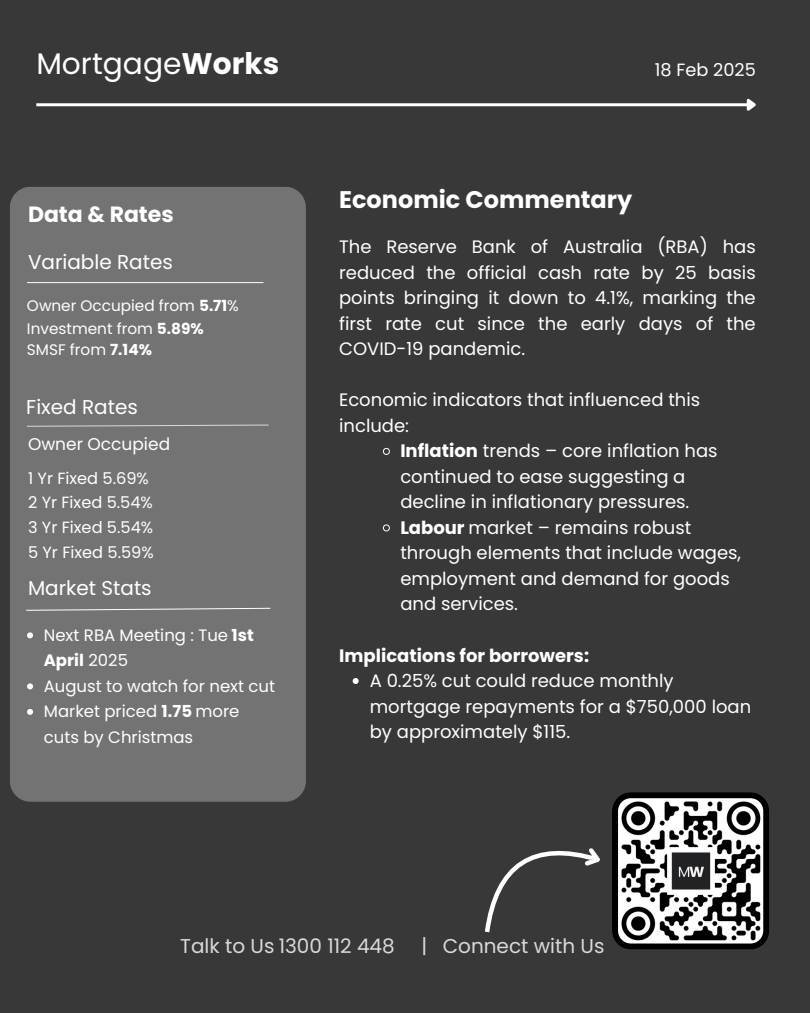
<style>
.page{position:relative;width:810px;height:1013px;background:#fff}
.page>*{position:absolute;margin:0;border:0;box-sizing:border-box;transform-origin:0 0}
.t1{font:29.7px "Poppins";color:#fff}
.t2{font:700 24px "Poppins";color:#fff}
.t3{font:700 22px "Poppins";color:#fff}
.t4{font:20px "Poppins";color:#fff}
.t5{font:20px "Poppins";color:#d9d9d9}
.t6{font:18px/25.5px "Poppins";color:#fff}
.t7{font:700 18px "Poppins";color:#fff}
.t8{font:17.7px "Poppins";color:#fff}
.t9{font:17px "Poppins";color:#fff}
.t10{font:16.5px/25.5px "Poppins";color:#fff}
.t11{font:16.2px/24.8px "Poppins";color:#fff}
.t12{font:15.3px "Poppins";color:#fff}
.s1{font-weight:700}
</style>
<div class="page">
<div style="left:0;top:0;width:810px;height:1012px;background:#393838"></div>
<hr style="left:36px;top:103px;width:712px;height:3px;background:#fff">
<svg style="left:744px;top:98px;width:12px;height:13px"></svg>
<div style="left:10px;top:187px;width:296px;height:614px;background:#737373"></div>
<hr style="left:27px;top:282px;width:236px;height:1px;background:#fff">
<svg style="left:26px;top:607px;width:245px;height:4px"></svg>
<svg style="left:26px;top:424px;width:243px;height:3px"></svg>
<svg style="left:382px;top:447px;width:8px;height:8px"></svg>
<svg style="left:382px;top:524px;width:8px;height:8px"></svg>
<svg style="left:353px;top:678px;width:6px;height:6px"></svg>
<svg style="left:27px;top:632px;width:6px;height:6px"></svg>
<svg style="left:27px;top:683px;width:6px;height:6px"></svg>
<svg style="left:27px;top:709px;width:6px;height:6px"></svg>
<svg style="left:484px;top:792px;width:285px;height:157px"></svg>
<h2 class="t1" style="left:36px;top:43px;width:245px">Mortgage<span class="s1">Works</span></h2>
<p class="t3" style="left:28px;top:199px;width:147px">Data &amp; Rates</p>
<p class="t4" style="left:28px;top:248px;width:146px">Variable Rates</p>
<h5 class="t12" style="left:27px;top:295px;width:213px">Owner Occupied from <span class="s1">5.71</span>%</h5>
<p class="t12" style="left:27px;top:318px;width:178px">Investment from <span class="s1">5.89%</span></p>
<p class="t12" style="left:27px;top:339px;width:126px">SMSF from <span class="s1">7.14%</span></p>
<h5 class="t4" style="left:26px;top:393px;width:113px">Fixed Rates</h5>
<h5 class="t9" style="left:28px;top:432px;width:144px">Owner Occupied</h5>
<h1 class="t11" style="left:28px;top:465px;width:127px">1 Yr Fixed 5.69%<br>2 Yr Fixed 5.54%<br>3 Yr Fixed 5.54%<br>5 Yr Fixed 5.59%</h1>
<p class="t4" style="left:28px;top:574px;width:125px">Market Stats</p>
<h3 class="t10" style="left:44px;top:622px;width:211px">Next RBA Meeting : Tue <span class="s1">1st<br>April</span> 2025</h3>
<p class="t10" style="left:44px;top:673px;width:233px">August to watch for next cut</p>
<p class="t10" style="left:44px;top:698px;width:197px">Market priced <span class="s1">1.75</span> more cuts by Christmas</p>
<p class="t8" style="left:655px;top:57px;width:102px">18 Feb 2025</p>
<h3 class="t2" style="left:339px;top:183px;width:295px">Economic Commentary</h3>
<h3 class="t6" style="left:339px;top:234px;width:418px;text-align:justify">The Reserve Bank of Australia (RBA) has reduced the official cash rate by 25 basis points bringing it down to 4.1%, marking the first rate cut since the early days of the COVID-19 pandemic.</h3>
<p class="t6" style="left:339px;top:387px;width:363px">Economic indicators that influenced this include:</p>
<p class="t6" style="left:400px;top:438px;width:319px"><span class="s1">Inflation</span> trends – core inflation has continued to ease suggesting a decline in inflationary pressures.</p>
<p class="t6" style="left:400px;top:515px;width:342px"><span class="s1">Labour</span> market – remains robust through elements that include wages, employment and demand for goods and services.</p>
<p class="t7" style="left:339px;top:642px;width:251px">Implications for borrowers:</p>
<p class="t6" style="left:370px;top:668px;width:383px">A 0.25% cut could reduce monthly mortgage repayments for a $750,000 loan by approximately $115.</p>
<h2 class="t5" style="left:180px;top:932px;width:216px">Talk to Us 1300 112 448</h2>
<h2 class="t5" style="left:422px;top:932px;width:7px">|</h2>
<p class="t5" style="left:443px;top:932px;width:163px">Connect with Us</p>
</div>
